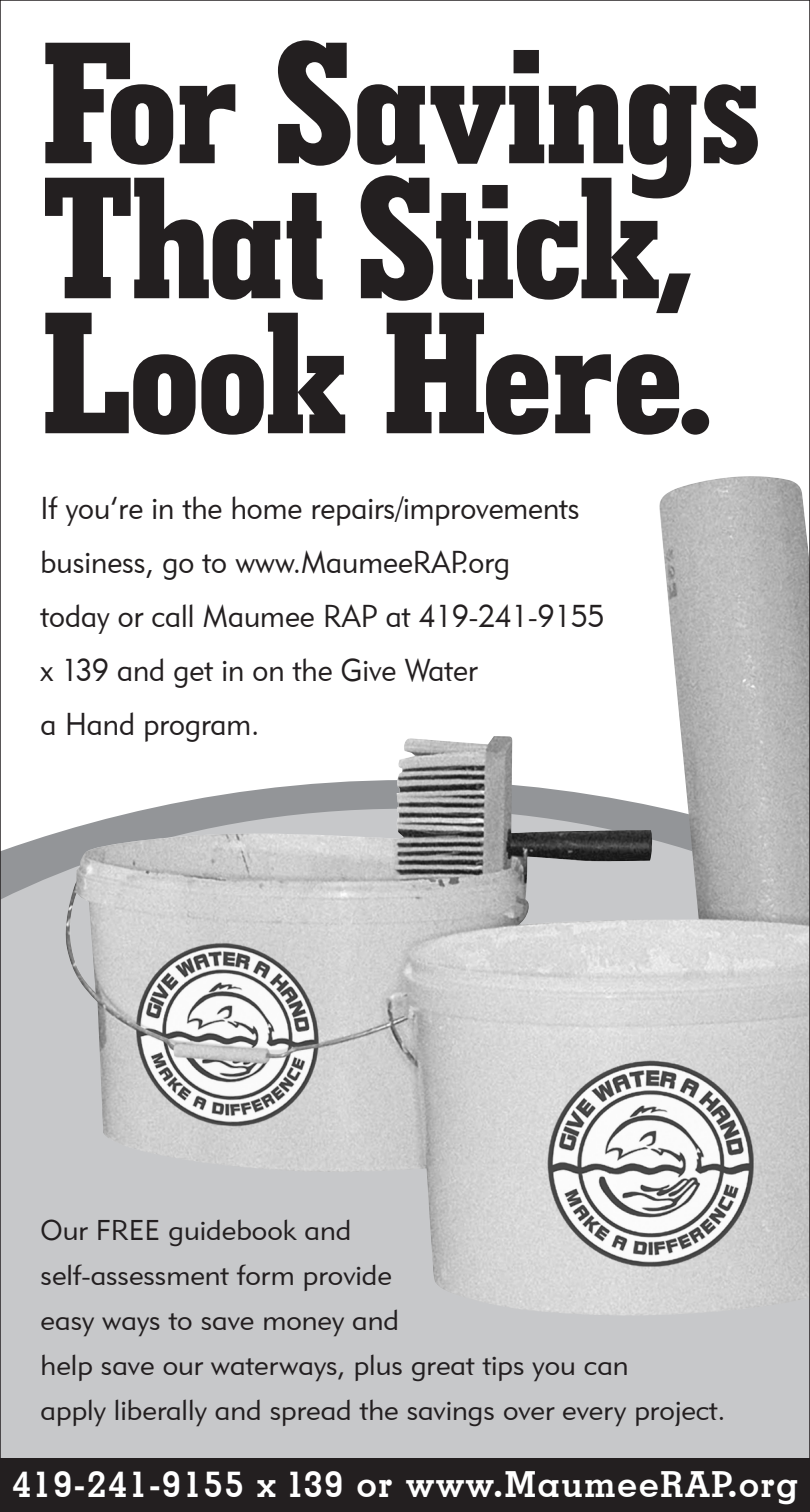
<style>
.page{position:relative;width:810px;height:1512px;background:#fff}
.page>*{position:absolute;margin:0;border:0;box-sizing:border-box;transform-origin:0 0}
.t1{font:177px/135px "Geometric Slab 703 BT Xtra Bold Cond";letter-spacing:-.02em;color:#231f20;scale:1.07 1}
.t2{font:700 36px "Geometric Slab 703 BT";letter-spacing:.055em;color:#fff}
.t3{font:31.5px/54px "Geometric 415 BT Lite A";color:#231f20;scale:.93 1}
.t4{font:28.5px/45px "Geometric 415 BT Lite A";color:#231f20}
</style>
<div class="page">
<div style="left:3px;top:1145px;width:804px;height:313px;background:#c7c8ca"></div>
<svg style="left:3px;top:831px;width:59px;height:314px;background:#c1c2c4"></svg>
<div style="left:0;top:1458px;width:810px;height:54px;background:#231f20"></div>
<img style="left:62px;top:476px;width:745px;height:843px">
<h1 class="t1" style="left:41px;top:30px;width:675px">For Savings<br>That Stick,<br>Look Here.</h1>
<p class="t3" style="left:41px;top:481px;width:608px">If you’re in the home repairs/improvements business, go to www.MaumeeRAP.org<br>today or call Maumee RAP at 419-241-9155 x 139 and get in on the Give Water<br>a Hand program.</p>
<p class="t4" style="left:41px;top:1207px;width:687px">Our FREE guidebook and<br>self-assessment form provide<br>easy ways to save money and<br>help save our waterways, plus great tips you can<br>apply liberally and spread the savings over every project.</p>
<p class="t2" style="left:12px;top:1462px;width:788px">419-241-9155 x 139 or www.MaumeeRAP.org</p>
</div>
